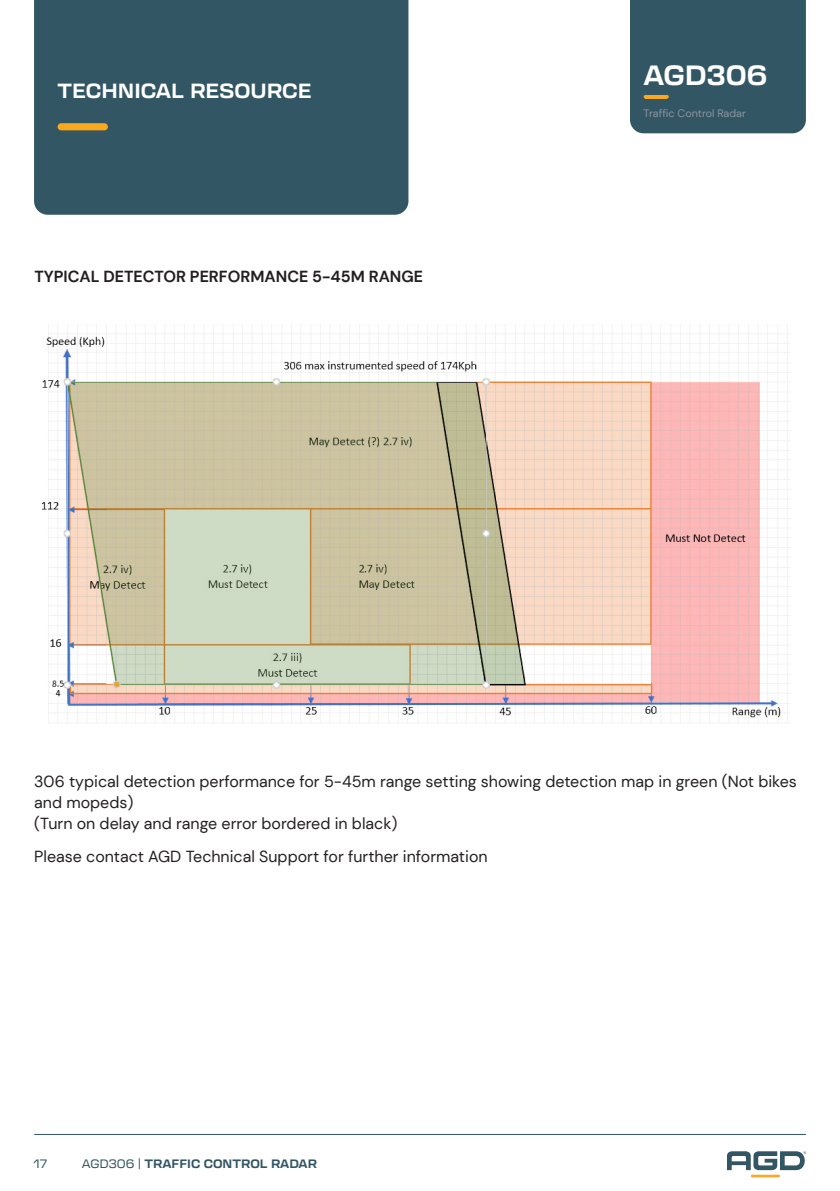
<style>
.page{position:relative;width:840px;height:1191px;background:#fff}
.page>*{position:absolute;margin:0;border:0;box-sizing:border-box;transform-origin:0 0}
.t1{font:700 27.4px "Transducer";color:#fff}
.t2{font:700 20.2px "Transducer";color:#fff}
.Body_text{font:16px/21px "DM Sans";color:#231f20}
.t3{font:700 16px "DM Sans";color:#231f20}
.t4{font:700 12px "Transducer";color:#335664}
.t5{font:12px "Transducer";color:#335664}
.t6{font:10.8px "DM Sans";color:#8a95a0}
.s1{font-weight:400}
</style>
<div class="page">
<hr style="left:34px;top:1134px;width:771px;height:1px;background:#335664">
<div style="left:630px;top:0;width:175px;height:133px;background:#335664"></div>
<hr style="left:645px;top:95px;width:21px;height:4px;background:#f9a91b">
<svg style="left:727px;top:1151px;width:78px;height:19px"></svg>
<hr style="left:750px;top:1174px;width:29px;height:3px;background:#faa828">
<div style="left:34px;top:0;width:374px;height:215px;background:#335664"></div>
<div style="left:58px;top:123px;width:50px;height:7px;background:#f9a91b;border-radius:4px"></div>
<img style="left:43px;top:325px;width:746px;height:398px">
<p class="t2" style="left:58px;top:76px;width:255px">TECHNICAL RESOURCE</p>
<p class="t3" style="left:34px;top:267px;width:390px">TYPICAL DETECTOR PERFORMANCE 5-45M RANGE</p>
<h1 class="t1" style="left:643px;top:56px;width:125px">AGD306</h1>
<p class="t6" style="left:643px;top:106px;width:104px">Traffic Control Radar</p>
<p class="Body_text" style="left:34px;top:771px;width:763px">306 typical detection performance for 5-45m range setting showing detection map in green (Not bikes and mopeds)<br>(Turn on delay and range error bordered in black)</p>
<p class="Body_text" style="left:34px;top:845px;width:454px">Please contact AGD Technical Support for further information</p>
<p class="t5" style="left:34px;top:1155px;width:15px">17</p>
<p class="t4" style="left:82px;top:1154px;width:236px"><span class="s1">AGD306 |</span> TRAFFIC CONTROL RADAR</p>
</div>
